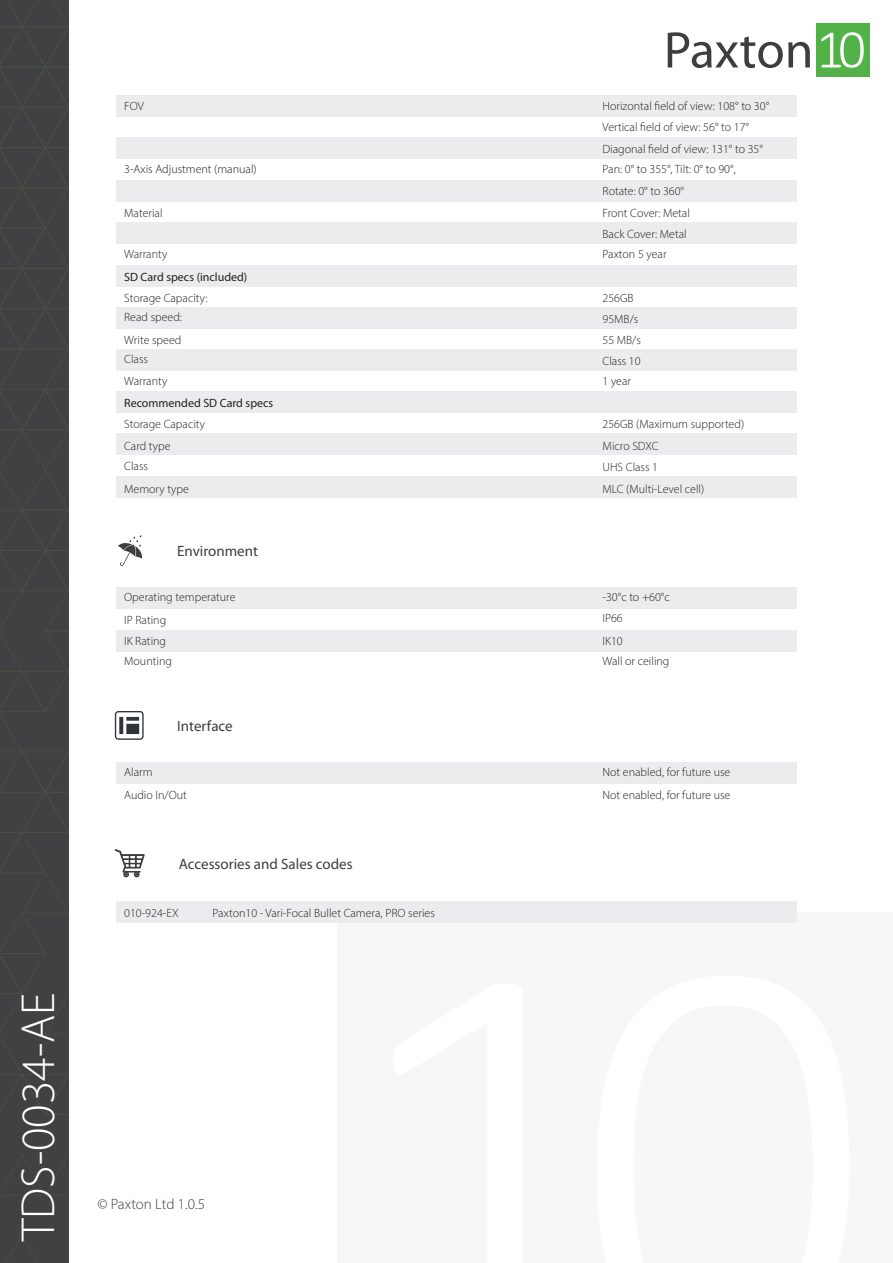
<style>
.page{position:relative;width:893px;height:1263px;background:#fff}
.page>*{position:absolute;margin:0;border:0;box-sizing:border-box;transform-origin:0 0}
.t1{font:300 48px "Myriad Pro";color:#fff}
.t2{font:15px "Myriad Pro";color:#3e3e3f}
.t3{font:300 15px "Myriad Pro";letter-spacing:-.005em;color:#3e3e3f}
.Specs_body_text{font:300 12px "Myriad Pro";color:#231f20}
.t4{font:12px "Myriad Pro";color:#231f20}
</style>
<div class="page">
<div style="left:0;top:0;width:69px;height:1263px;background:#414042"></div>
<svg style="left:6px;top:1236px;width:32px;height:27px"></svg>
<svg style="left:0;top:0;width:69px;height:1196px"></svg>
<div style="left:337px;top:913px;width:556px;height:350px;background:#f7f7f8"></div>
<div style="left:816px;top:23px;width:53px;height:54px;background:#53b247"></div>
<svg style="left:821px;top:32px;width:43px;height:36px"></svg>
<svg style="left:668px;top:32px;width:142px;height:36px"></svg>
<svg style="left:118px;top:535px;width:24px;height:31px"></svg>
<div style="left:115px;top:711px;width:29px;height:29px;border:1px solid #2f3438;border-radius:3px"></div>
<div style="left:119px;top:716px;width:5px;height:18px;background:#2f3438"></div>
<div style="left:119px;top:716px;width:5px;height:19px;border:1px solid #fff"></div>
<div style="left:126px;top:716px;width:14px;height:5px;background:#2f3438"></div>
<div style="left:126px;top:716px;width:14px;height:5px;border:1px solid #fff"></div>
<div style="left:126px;top:723px;width:14px;height:11px;background:#2f3438"></div>
<div style="left:126px;top:723px;width:14px;height:12px;border:1px solid #fff"></div>
<div style="left:116px;top:138px;width:681px;height:21px;background:#ececee"></div>
<div style="left:116px;top:223px;width:681px;height:21px;background:#ececee"></div>
<div style="left:116px;top:95px;width:681px;height:21px;background:#ececee"></div>
<div style="left:116px;top:180px;width:681px;height:21px;background:#ececee"></div>
<div style="left:116px;top:265px;width:681px;height:21px;background:#ececee"></div>
<div style="left:116px;top:392px;width:681px;height:21px;background:#ececee"></div>
<div style="left:116px;top:307px;width:681px;height:21px;background:#ececee"></div>
<div style="left:116px;top:433px;width:681px;height:22px;background:#ececee"></div>
<div style="left:116px;top:349px;width:681px;height:22px;background:#ececee"></div>
<div style="left:116px;top:476px;width:681px;height:21px;background:#ececee"></div>
<div style="left:116px;top:588px;width:681px;height:21px;background:#ececee"></div>
<div style="left:116px;top:762px;width:681px;height:22px;background:#ececee"></div>
<div style="left:116px;top:630px;width:681px;height:21px;background:#ececee"></div>
<div style="left:116px;top:901px;width:681px;height:22px;background:#ececee"></div>
<svg style="left:114px;top:849px;width:31px;height:29px"></svg>
<p class="t1" style="left:9px;top:1241px;width:250px;rotate:-90deg">TDS-0034-AE</p>
<p class="Specs_body_text" style="left:124px;top:99px;width:21px">FOV</p>
<p class="Specs_body_text" style="left:124px;top:162px;width:134px">3-Axis Adjustment (manual)</p>
<p class="Specs_body_text" style="left:124px;top:206px;width:40px">Material</p>
<p class="Specs_body_text" style="left:124px;top:246px;width:45px">Warranty</p>
<p class="t4" style="left:124px;top:269px;width:125px">SD Card specs (included)</p>
<p class="Specs_body_text" style="left:124px;top:291px;width:85px">Storage Capacity:</p>
<p class="Specs_body_text" style="left:124px;top:310px;width:59px">Read speed:</p>
<p class="Specs_body_text" style="left:124px;top:352px;width:25px">Class</p>
<p class="Specs_body_text" style="left:124px;top:332px;width:59px">Write speed</p>
<p class="Specs_body_text" style="left:124px;top:373px;width:45px">Warranty</p>
<p class="t4" style="left:124px;top:396px;width:151px">Recommended SD Card specs</p>
<p class="Specs_body_text" style="left:124px;top:417px;width:82px">Storage Capacity</p>
<p class="Specs_body_text" style="left:124px;top:438px;width:48px">Card type</p>
<p class="Specs_body_text" style="left:124px;top:459px;width:25px">Class</p>
<p class="Specs_body_text" style="left:124px;top:482px;width:66px">Memory type</p>
<p class="t2" style="left:177px;top:542px;width:82px">Environment</p>
<p class="Specs_body_text" style="left:124px;top:590px;width:113px">Operating temperature</p>
<p class="Specs_body_text" style="left:124px;top:613px;width:44px">IP Rating</p>
<p class="Specs_body_text" style="left:124px;top:634px;width:43px">IK Rating</p>
<p class="Specs_body_text" style="left:124px;top:654px;width:49px">Mounting</p>
<p class="Specs_body_text" style="left:124px;top:765px;width:30px">Alarm</p>
<p class="t2" style="left:177px;top:717px;width:57px">Interface</p>
<p class="Specs_body_text" style="left:124px;top:788px;width:64px">Audio In/Out</p>
<p class="t2" style="left:179px;top:854px;width:175px">Accessories and Sales codes</p>
<p class="Specs_body_text" style="left:124px;top:905px;width:56px">010-924-EX</p>
<p class="Specs_body_text" style="left:213px;top:905px;width:224px">Paxton10 - Vari-Focal Bullet Camera, PRO series</p>
<p class="t3" style="left:97px;top:1195px;width:109px">© Paxton Ltd 1.0.5</p>
<p class="Specs_body_text" style="left:603px;top:99px;width:168px">Horizontal field of view: 108° to 30°</p>
<p class="Specs_body_text" style="left:603px;top:142px;width:162px">Diagonal field of view: 131° to 35°</p>
<p class="Specs_body_text" style="left:603px;top:120px;width:148px">Vertical field of view: 56° to 17°</p>
<p class="Specs_body_text" style="left:603px;top:162px;width:135px">Pan: 0° to 355°, Tilt: 0° to 90°,</p>
<p class="Specs_body_text" style="left:603px;top:184px;width:83px">Rotate: 0° to 360°</p>
<p class="Specs_body_text" style="left:603px;top:205px;width:89px">Front Cover: Metal</p>
<p class="Specs_body_text" style="left:603px;top:227px;width:86px">Back Cover: Metal</p>
<p class="Specs_body_text" style="left:603px;top:246px;width:65px">Paxton 5 year</p>
<p class="Specs_body_text" style="left:603px;top:291px;width:33px">256GB</p>
<p class="Specs_body_text" style="left:603px;top:312px;width:37px">95MB/s</p>
<p class="Specs_body_text" style="left:603px;top:354px;width:40px">Class 10</p>
<p class="Specs_body_text" style="left:603px;top:332px;width:40px">55 MB/s</p>
<p class="Specs_body_text" style="left:603px;top:373px;width:30px">1 year</p>
<p class="Specs_body_text" style="left:603px;top:417px;width:143px">256GB (Maximum supported)</p>
<p class="Specs_body_text" style="left:603px;top:438px;width:57px">Micro SDXC</p>
<p class="Specs_body_text" style="left:603px;top:460px;width:57px">UHS Class 1</p>
<p class="Specs_body_text" style="left:603px;top:482px;width:103px">MLC (Multi-Level cell)</p>
<p class="Specs_body_text" style="left:603px;top:590px;width:69px">-30°c to +60°c</p>
<p class="Specs_body_text" style="left:603px;top:611px;width:22px">IP66</p>
<p class="Specs_body_text" style="left:603px;top:634px;width:22px">IK10</p>
<p class="Specs_body_text" style="left:603px;top:654px;width:68px">Wall or ceiling</p>
<p class="Specs_body_text" style="left:603px;top:765px;width:129px">Not enabled, for future use</p>
<p class="Specs_body_text" style="left:603px;top:788px;width:129px">Not enabled, for future use</p>
</div>
